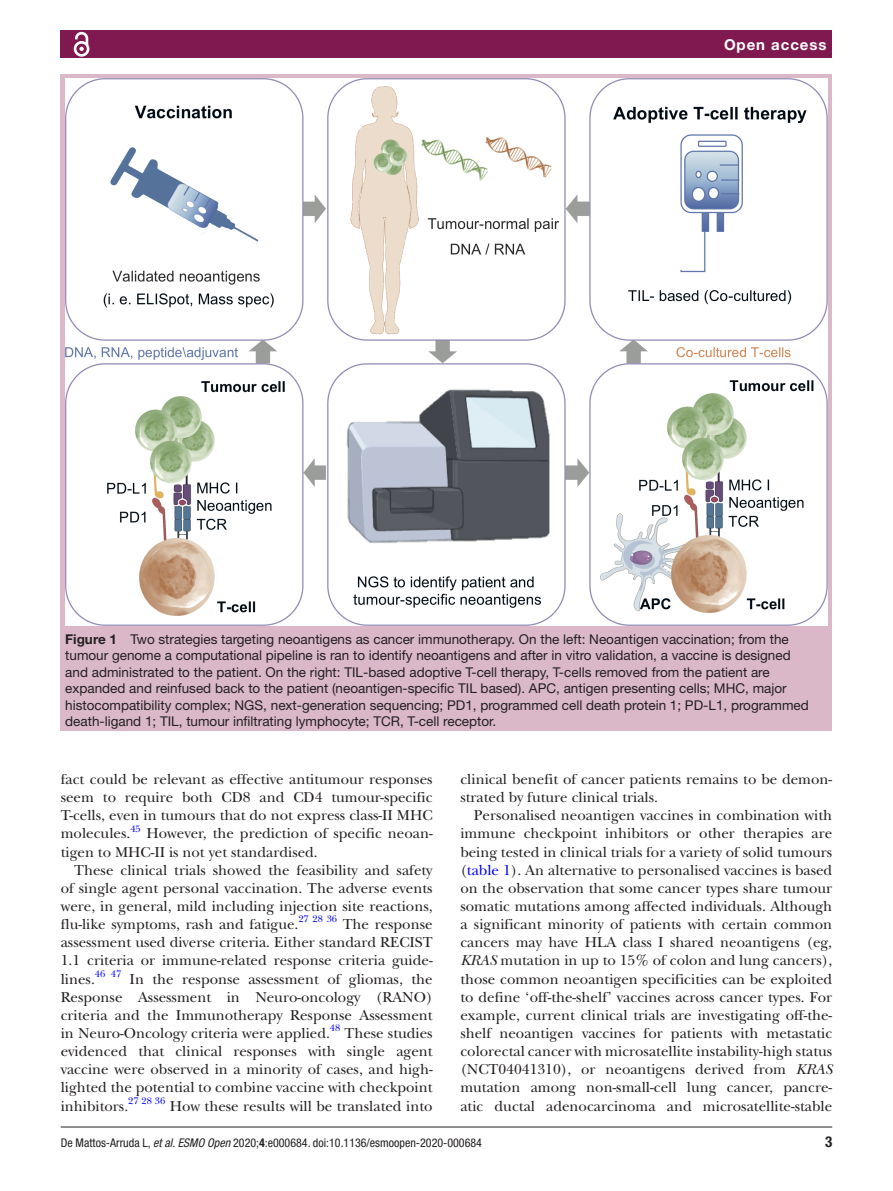
<style>
.page{position:relative;width:893px;height:1191px;background:#fff}
.page>*{position:absolute;margin:0;border:0;box-sizing:border-box;transform-origin:0 0}
.t1{font:15px/18.1px "New Baskerville";color:#231f20;text-align:justify}
.t2{font:700 15px "Helvetica Neue LT Std";letter-spacing:.065em;color:#fff}
.t3{font:700 condensed 15px "Helvetica Neue LT Std";color:#231f20}
.t4{font:13.5px/16.5px "Helvetica Neue LT Std";color:#231f20}
.t5{font:condensed 12px "Helvetica Neue LT Std";color:#231f20}
.t6{font:9.9px "New Baskerville";color:#00f}
.s1{font-weight:700}
.s2{color:#00f}
.s3{font-style:italic}
</style>
<div class="page">
<div style="left:61px;top:31px;width:771px;height:27px;background:#80194f"></div>
<hr style="left:61px;top:1126px;width:771px;height:1px;background:#231f20">
<svg style="left:73px;top:31px;width:17px;height:26px"></svg>
<div style="left:61px;top:74px;width:771px;height:656px;background:#dab8c8"></div>
<img style="left:65px;top:79px;width:763px;height:546px">
<p class="t2" style="left:724px;top:35px;width:104px">Open access</p>
<p class="t4" style="left:65px;top:630px;width:745px"><span class="s1">Figure 1</span> Two strategies targeting neoantigens as cancer immunotherapy. On the left: Neoantigen vaccination; from the tumour genome a computational pipeline is ran to identify neoantigens and after in vitro validation, a vaccine is designed and administrated to the patient. On the right: TIL-based adoptive T-cell therapy, T-cells removed from the patient are expanded and reinfused back to the patient (neoantigen-specific TIL based). APC, antigen presenting cells; MHC, major histocompatibility complex; NGS, next-generation sequencing; PD1, programmed cell death protein 1; PD-L1, programmed death-ligand 1; TIL, tumour infiltrating lymphocyte; TCR, T-cell receptor.</p>
<p class="t1" style="left:61px;top:770px;width:373px">fact could be relevant as effective antitumour responses seem to require both CD8 and CD4 tumour-specific T-cells, even in tumours that do not express class-II MHC molecules.</p>
<p class="t6" style="left:130px;top:822px;width:12px">45</p>
<p class="t1" style="left:61px;top:824px;width:373px;text-indent:86px">However, the prediction of specific neoan&shy;tigen to MHC-II is not yet standardised.</p>
<p class="t1" style="left:61px;top:861px;width:373px;text-indent:14px">These clinical trials showed the feasibility and safety of single agent personal vaccination. The adverse events were, in general, mild including injection site reactions, flu-like symptoms, rash and fatigue.</p>
<p class="t6" style="left:298px;top:913px;width:40px">27 28 36</p>
<p class="t1" style="left:61px;top:915px;width:373px;text-indent:282px">The response assessment used diverse criteria. Either standard RECIST 1.1 criteria or immune-related response criteria guide&shy;lines.</p>
<p class="t6" style="left:95px;top:968px;width:28px">46 47</p>
<p class="t1" style="left:61px;top:969px;width:373px;text-indent:69px">In the response assessment of gliomas, the Response Assessment in Neuro-oncology (RANO) criteria and the Immunotherapy Response Assessment in Neuro-Oncology criteria were applied.</p>
<p class="t6" style="left:330px;top:1022px;width:12px">48</p>
<p class="t1" style="left:61px;top:1024px;width:373px;text-indent:284px">These studies evidenced that clinical responses with single agent vaccine were observed in a minority of cases, and high&shy;lighted the potential to combine vaccine with checkpoint inhibitors.</p>
<p class="t6" style="left:128px;top:1094px;width:38px">27 28 36</p>
<p class="t1" style="left:170px;top:1096px;width:264px">How these results will be translated into</p>
<p class="t1" style="left:460px;top:770px;width:373px">clinical benefit of cancer patients remains to be demon&shy;strated by future clinical trials.</p>
<p class="t1" style="left:460px;top:806px;width:373px;text-indent:14px">Personalised neoantigen vaccines in combination with immune checkpoint inhibitors or other therapies are being tested in clinical trials for a variety of solid tumours (<span class="s2">table 1</span>). An alternative to personalised vaccines is based on the observation that some cancer types share tumour somatic mutations among affected individuals. Although a significant minority of patients with certain common cancers may have HLA class I shared neoantigens (eg, <span class="s3">KRAS</span> mutation in up to 15% of colon and lung cancers), those common neoantigen specificities can be exploited to define ‘off-the-shelf’ vaccines across cancer types. For example, current clinical trials are investigating off-the&shy;shelf neoantigen vaccines for patients with metastatic colorectal cancer with microsatellite instability-high status (NCT04041310), or neoantigens derived from <span class="s3">KRAS </span>mutation among non-small-cell lung cancer, pancre&shy;atic ductal adenocarcinoma and microsatellite-stable</p>
<p class="t5" style="left:61px;top:1135px;width:423px">De Mattos-Arruda L, <span class="s3">et al</span>. <span class="s3">ESMO Open</span> 2020;<span class="s1">4</span>:e000684. doi:10.1136/esmoopen-2020-000684</p>
<p class="t3" style="left:825px;top:1132px;width:9px">3</p>
</div>
